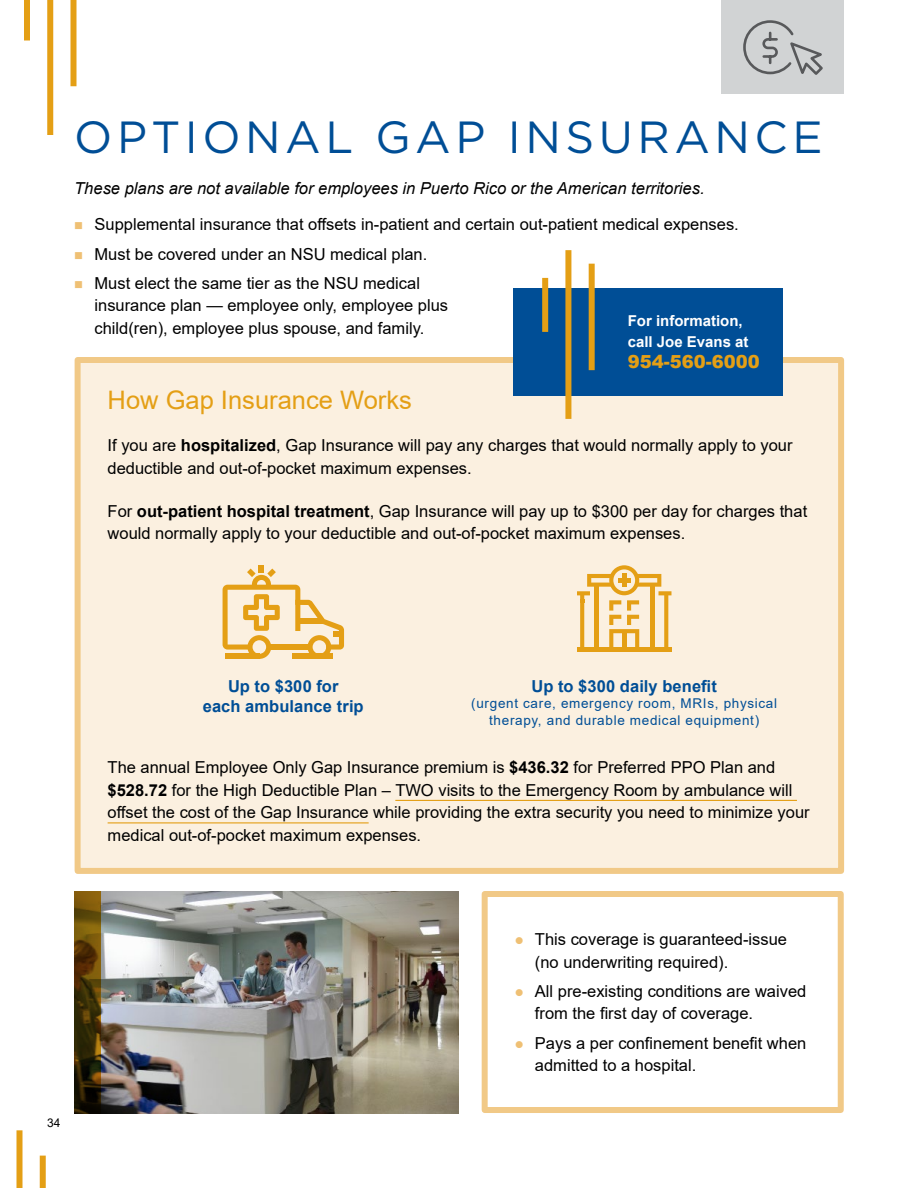
<style>
.page{position:relative;width:918px;height:1188px;background:#fff}
.page>*{position:absolute;margin:0;border:0;box-sizing:border-box;transform-origin:0 0}
.t1{font:45px "Gotham";letter-spacing:.1em;color:#004e96}
.t2{font:25.5px "Arial";color:#e49f15}
.t3{font:900 18px "Arial";color:#e49f15}
.t4{font:16.5px/22.5px "Arial";color:#000}
.t5{font:italic 16.5px "Arial";color:#000}
.t6{font:700 16.5px/19.5px "Arial";letter-spacing:.005em;color:#004e96;text-align:center}
.t7{font:700 15px/21px "Arial";color:#fff}
.t8{font:13.5px/16.2px "Arial";letter-spacing:.05em;color:#004e96;text-align:center}
.t9{font:12px "Arial";color:#000}
.s1{font-weight:700}
</style>
<div class="page">
<div style="left:721px;top:0;width:123px;height:94px;background:#d1d3d4"></div>
<div style="left:78px;top:360px;width:763px;height:511px;background:#fbf0e0"></div>
<hr style="left:395px;top:800px;width:402px;height:1px;background:#e49f15">
<hr style="left:108px;top:822px;width:261px;height:1px;background:#e49f15">
<svg style="left:223px;top:565px;width:121px;height:94px"></svg>
<svg style="left:577px;top:565px;width:94px;height:87px"></svg>
<div style="left:75px;top:357px;width:769px;height:517px;border:6px solid #f1c987"></div>
<svg style="left:743px;top:20px;width:80px;height:55px"></svg>
<div style="left:513px;top:288px;width:270px;height:108px;background:#004e96"></div>
<div style="left:589px;top:264px;width:6px;height:106px;background:#e49f15"></div>
<div style="left:565px;top:250px;width:6px;height:169px;background:#e49f15"></div>
<div style="left:542px;top:278px;width:6px;height:54px;background:#e49f15"></div>
<img style="left:101px;top:891px;width:358px;height:222px">
<svg style="left:74px;top:891px;width:27px;height:222px;background:#4b3606"></svg>
<div style="left:482px;top:891px;width:362px;height:222px;border:6px solid #f1c987"></div>
<div style="left:70px;top:0;width:6px;height:86px;background:#e49f15"></div>
<div style="left:47px;top:0;width:6px;height:135px;background:#e49f15"></div>
<div style="left:24px;top:0;width:6px;height:40px;background:#e49f15"></div>
<div style="left:16px;top:1130px;width:6px;height:58px;background:#e49f15"></div>
<div style="left:40px;top:1156px;width:6px;height:32px;background:#e49f15"></div>
<h1 class="t1" style="left:74px;top:108px;width:750px">OPTIONAL GAP INSURANCE</h1>
<p class="t5" style="left:74px;top:178px;width:632px">These plans are not available for employees in Puerto Rico or the American territories.</p>
<p class="t4" style="left:94px;top:210px;width:646px;line-height:29.2px">Supplemental insurance that offsets in-patient and certain out-patient medical expenses.<br>Must be covered under an NSU medical plan.<br>Must elect the same tier as the NSU medical</p>
<p class="t4" style="left:94px;top:294px;width:355px">insurance plan — employee only, employee plus child(ren), employee plus spouse, and family.</p>
<p class="t7" style="left:628px;top:310px;width:122px">For information, call Joe Evans at</p>
<p class="t3" style="left:628px;top:349px;width:134px">954-560-6000</p>
<h2 class="t2" style="left:108px;top:382px;width:306px">How Gap Insurance Works</h2>
<p class="t4" style="left:108px;top:434px;width:687px">If you are <span class="s1">hospitalized</span>, Gap Insurance will pay any charges that would normally apply to your deductible and out-of-pocket maximum expenses.</p>
<p class="t4" style="left:108px;top:499px;width:701px">For <span class="s1">out-patient hospital treatment</span>, Gap Insurance will pay up to $300 per day for charges that would normally apply to your deductible and out-of-pocket maximum expenses.</p>
<p class="t9" style="left:47px;top:1114px;width:15px">34</p>
<p class="t6" style="left:203px;top:677px;width:162px">Up to $300 for<br>each ambulance trip</p>
<p class="t6" style="left:531px;top:677px;width:187px">Up to $300 daily benefit</p>
<p class="t8" style="left:471px;top:696px;width:307px">(urgent care, emergency room, MRIs, physical therapy, and durable medical equipment)</p>
<p class="t4" style="left:108px;top:756px;width:704px">The annual Employee Only Gap Insurance premium is <span class="s1">$436.32</span> for Preferred PPO Plan and <span class="s1">$528.72</span> for the High Deductible Plan – TWO visits to the Emergency Room by ambulance will offset the cost of the Gap Insurance while providing the extra security you need to minimize your medical out-of-pocket maximum expenses.</p>
<p class="t4" style="left:535px;top:928px;width:254px">This coverage is guaranteed-issue (no underwriting required).</p>
<p class="t4" style="left:535px;top:980px;width:273px">All pre-existing conditions are waived from the first day of coverage.</p>
<p class="t4" style="left:535px;top:1031px;width:273px">Pays a per confinement benefit when admitted to a hospital.</p>
</div>
